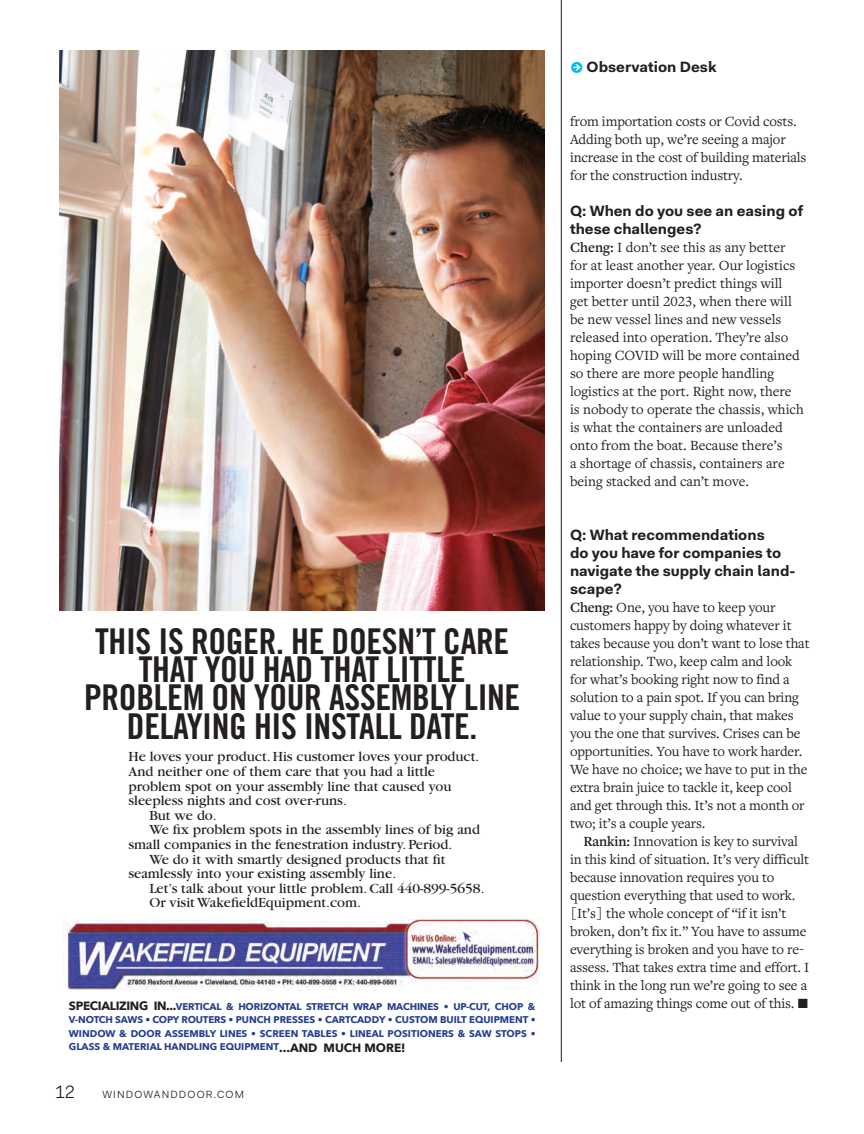
<style>
.page{position:relative;width:864px;height:1134px;background:#fff}
.page>*{position:absolute;margin:0;border:0;box-sizing:border-box;transform-origin:0 0}
.t1{font:35.55px/28.2px "Trade Gothic Bold Cond Twenty";letter-spacing:-.01em;color:#231f20;text-align:center}
.t2{font:18px "Fakt Blond";color:#231f20}
.Dept_Subhead{font:700 15px/18px "Fakt";color:#231f20}
.Dept_Tag{font:700 15px "Fakt";color:#231f20}
.Body_Serif{font:14.7px/18px "Freight Text Pro";letter-spacing:-.01em;color:#231f20}
.t3{font:14.55px "Garamond";color:#231f20}
.t4{font:10.5px "Fakt Blond";letter-spacing:.11em;color:#231f20}
.t5{font:700 9.75px/13.5px "Avenir Next";color:#253f8e;text-align:justify}
.s1{font-size:12px;color:#231f20}
.s2{font-family:"Mercury Text G1";font-weight:400;color:#00b8f0}
.s3{font-weight:600}
</style>
<div class="page">
<img style="left:63px;top:919px;width:477px;height:72px">
<img style="left:59px;top:51px;width:485px;height:559px">
<hr style="left:561px;top:0;width:1px;height:1062px;background:#231f20">
<p class="t1" style="left:84px;top:627px;width:438px">THIS IS ROGER. HE DOESN’T CARE<br>THAT YOU HAD THAT LITTLE<br>PROBLEM ON YOUR ASSEMBLY LINE<br>DELAYING HIS INSTALL DATE.</p>
<p class="t3" style="left:128px;top:749px;width:352px">He loves your product. His customer loves your product.</p>
<p class="t3" style="left:128px;top:764px;width:308px">And neither one of them care that you had a little</p>
<p class="t3" style="left:128px;top:778px;width:325px">problem spot on your assembly line that caused you</p>
<p class="t3" style="left:128px;top:793px;width:220px">sleepless nights and cost over-runs.</p>
<p class="t3" style="left:149px;top:808px;width:69px">But we do.</p>
<p class="t3" style="left:149px;top:822px;width:332px">We fix problem spots in the assembly lines of big and</p>
<p class="t3" style="left:128px;top:837px;width:325px">small companies in the fenestration industry. Period.</p>
<p class="t3" style="left:149px;top:851px;width:298px">We do it with smartly designed products that fit</p>
<p class="t3" style="left:128px;top:866px;width:269px">seamlessly into your existing assembly line.</p>
<p class="t3" style="left:149px;top:881px;width:337px">Let’s talk about your little problem. Call 440-899-5658.</p>
<p class="t3" style="left:149px;top:895px;width:213px">Or visit WakefieldEquipment.com.</p>
<p class="t5" style="left:69px;top:999px;width:468px"><span class="s1">SPECIALIZING IN...</span>VERTICAL &amp; HORIZONTAL STRETCH WRAP MACHINES • UP-CUT, CHOP &amp; V-NOTCH SAWS • COPY ROUTERS • PUNCH PRESSES • CARTCADDY • CUSTOM BUILT EQUIPMENT • WINDOW &amp; DOOR ASSEMBLY LINES • SCREEN TABLES • LINEAL POSITIONERS &amp; SAW STOPS • GLASS &amp; MATERIAL HANDLING EQUIPMENT<span class="s1">...AND MUCH MORE!</span></p>
<p class="t2" style="left:55px;top:1080px;width:21px">12</p>
<p class="t4" style="left:102px;top:1087px;width:143px">WINDOWANDDOOR.COM</p>
<p class="Dept_Tag" style="left:570px;top:57px;width:148px"><span class="s2">•</span> Observation Desk</p>
<p class="Body_Serif" style="left:570px;top:112px;width:238px">from importation costs or Covid costs.<br>Adding both up, we’re seeing a major increase in the cost of building materials for the construction industry.</p>
<p class="Dept_Subhead" style="left:570px;top:202px;width:235px">Q: When do you see an easing of these challenges?</p>
<p class="Body_Serif" style="left:570px;top:238px;width:235px"><span class="s3">Cheng:</span> I don’t see this as any better for at least another year. Our logistics importer doesn’t predict things will get better until 2023, when there will be new vessel lines and new vessels released into operation. They’re also hoping COVID will be more contained so there are more people handling logistics at the port. Right now, there is nobody to operate the chassis, which is what the containers are unloaded onto from the boat. Because there’s<br>a shortage of chassis, containers are being stacked and can’t move.</p>
<p class="Dept_Subhead" style="left:570px;top:526px;width:227px">Q: What recommendations<br>do you have for companies to navigate the supply chain land&shy;scape?</p>
<p class="Body_Serif" style="left:570px;top:598px;width:241px"><span class="s3">Cheng:</span> One, you have to keep your customers happy by doing whatever it takes because you don’t want to lose that relationship. Two, keep calm and look for what’s booking right now to find a solution to a pain spot. If you can bring value to your supply chain, that makes you the one that survives. Crises can be opportunities. You have to work harder.<br>We have no choice; we have to put in the extra brain juice to tackle it, keep cool and get through this. It’s not a month or two; it’s a couple years.</p>
<p class="Body_Serif" style="left:570px;top:832px;width:241px;text-indent:13px"><span class="s3">Rankin:</span> Innovation is key to survival in this kind of situation. It’s very difficult because innovation requires you to question everything that used to work. [It’s] the whole concept of “if it isn’t broken, don’t fix it.” You have to assume everything is broken and you have to re&shy;assess. That takes extra time and effort. I think in the long run we’re going to see a lot of amazing things come out of this. T</p>
</div>
